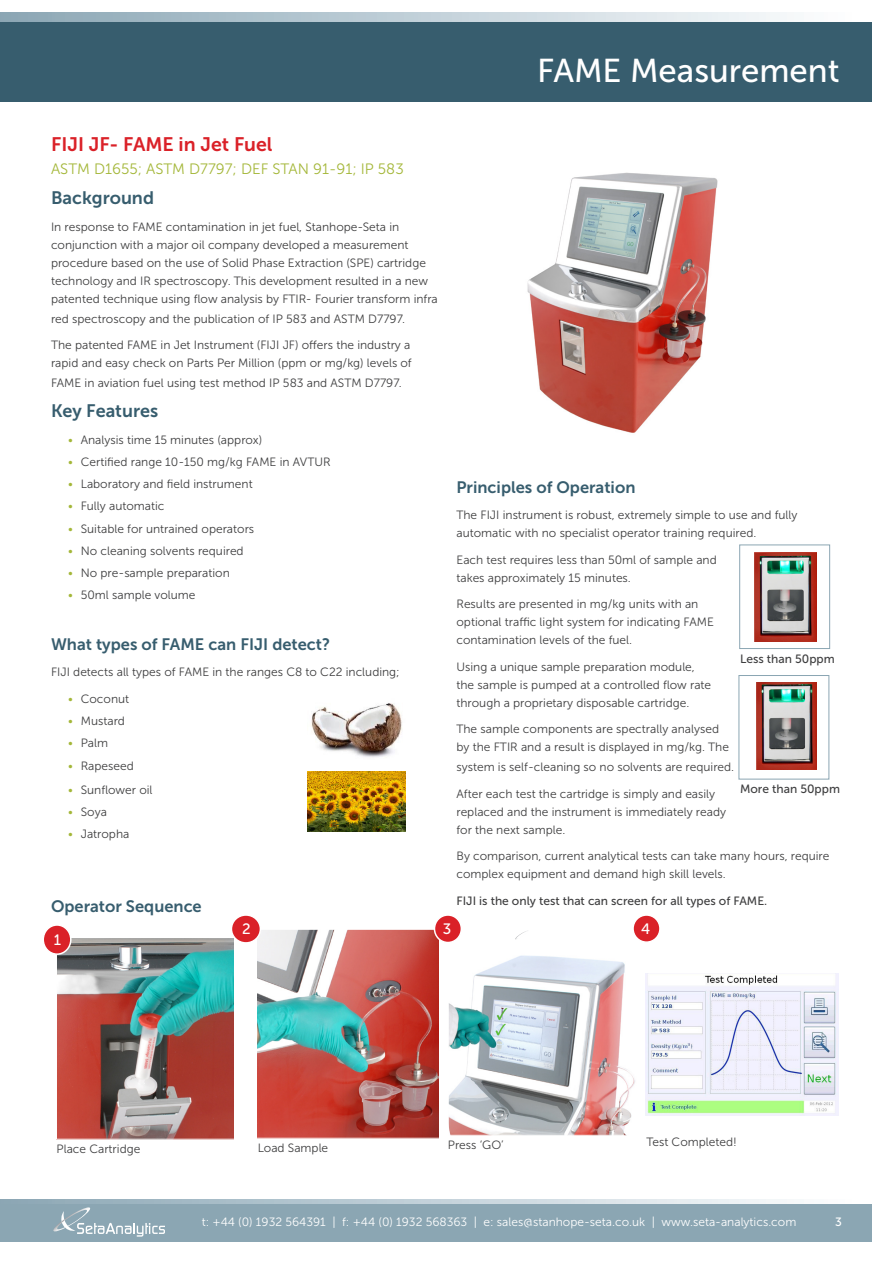
<style>
.page{position:relative;width:893px;height:1263px;background:#fff}
.page>*{position:absolute;margin:0;border:0;box-sizing:border-box;transform-origin:0 0}
.t1{font:33px "Museo Sans 500";color:#fff}
.Heading_1{font:19.5px "Museo Sans 700";color:#da2128}
.Heading_1-2{font:18px "Museo Sans 700";color:#375d6e}
.Heading_1-3{font:16.5px "Museo Sans 700";color:#375d6e}
.Heading_1-4{font:15px "Museo Sans 300";color:#a4b739}
.BODY{font:15px "Museo Sans 500";color:#fff}
.Heading_1-5{font:12px/18px "Museo Sans 300";color:#3e3e3f}
.t2{font:12px "Museo Sans 300";color:#fff}
.Heading_1-6{font:12px "Museo Sans 500";color:#3e3e3f}
.BODY-2{font:12px "Museo Sans 300";color:#3e3e3f}
.BODY-3{font:12px "Museo Sans 500";color:#3e3e3f}
.Tab___Page_Number{font:12px "Museo Sans 500";color:#fff}
.s1{color:#a4b739}
</style>
<div class="page">
<div style="left:0;top:1199px;width:872px;height:43px;background:#8ba6b3"></div>
<svg style="left:65px;top:1199px;width:807px;height:4px"></svg>
<div style="left:0;top:21px;width:872px;height:81px;background:#375d6e"></div>
<svg style="left:0;top:13px;width:787px;height:8px"></svg>
<img style="left:53px;top:1207px;width:38px;height:24px">
<svg style="left:60px;top:1211px;width:105px;height:25px"></svg>
<img style="left:58px;top:939px;width:175px;height:198px">
<div style="left:56px;top:920px;width:208px;height:219px;border:1px solid #fff"></div>
<div style="left:43px;top:925px;width:28px;height:29px;background:#da2128;border-radius:50%"></div>
<div style="left:43px;top:924px;width:29px;height:31px;border:2px solid #fff;border-radius:50%"></div>
<img style="left:257px;top:931px;width:182px;height:205px">
<div style="left:246px;top:929px;width:217px;height:209px;border:1px solid #fff"></div>
<div style="left:231px;top:915px;width:29px;height:28px;background:#da2128;border-radius:50%"></div>
<div style="left:231px;top:914px;width:30px;height:30px;border:2px solid #fff;border-radius:50%"></div>
<img style="left:450px;top:944px;width:185px;height:190px">
<div style="left:448px;top:929px;width:203px;height:207px;border:1px solid #fff"></div>
<div style="left:434px;top:915px;width:27px;height:27px;background:#da2128;border-radius:50%"></div>
<div style="left:434px;top:914px;width:28px;height:29px;border:2px solid #fff;border-radius:50%"></div>
<div style="left:633px;top:915px;width:27px;height:27px;background:#da2128;border-radius:50%"></div>
<div style="left:632px;top:914px;width:29px;height:29px;border:2px solid #fff;border-radius:50%"></div>
<img style="left:308px;top:771px;width:97px;height:60px">
<img style="left:645px;top:973px;width:193px;height:142px">
<div style="left:739px;top:544px;width:91px;height:105px;background:#fff;border:1px solid #8ba6b3"></div>
<img style="left:755px;top:553px;width:61px;height:88px">
<div style="left:739px;top:675px;width:90px;height:104px;background:#fff;border:1px solid #8ba6b3"></div>
<img style="left:756px;top:683px;width:60px;height:86px">
<img style="left:527px;top:172px;width:191px;height:261px">
<img style="left:311px;top:703px;width:91px;height:55px">
<h1 class="t1" style="left:537px;top:52px;width:304px">FAME Measurement</h1>
<p class="Heading_1" style="left:51px;top:133px;width:223px">FIJI JF- FAME in Jet Fuel</p>
<p class="Heading_1-4" style="left:51px;top:161px;width:354px">ASTM D1655; ASTM D7797; DEF STAN 91-91; IP 583</p>
<p class="Heading_1-2" style="left:51px;top:188px;width:104px">Background</p>
<p class="Heading_1-5" style="left:51px;top:218px;width:388px">In response to FAME contamination in jet fuel, Stanhope-Seta in conjunction with a major oil company developed a measurement procedure based on the use of Solid Phase Extraction (SPE) cartridge technology and IR spectroscopy. This development resulted in a new patented technique using flow analysis by FTIR- Fourier transform infra</p>
<p class="Heading_1-5" style="left:51px;top:310px;width:355px">red spectroscopy and the publication of IP 583 and ASTM D7797.</p>
<p class="Heading_1-5" style="left:51px;top:336px;width:362px">The patented FAME in Jet Instrument (FIJI JF) offers the industry a rapid and easy check on Parts Per Million (ppm or mg/kg) levels of</p>
<p class="Heading_1-5" style="left:51px;top:374px;width:352px">FAME in aviation fuel using test method IP 583 and ASTM D7797.</p>
<p class="Heading_1-2" style="left:51px;top:401px;width:109px">Key Features</p>
<p class="Heading_1-5" style="left:68px;top:430px;width:196px"><span class="s1">•</span> Analysis time 15 minutes (approx)</p>
<p class="Heading_1-5" style="left:68px;top:453px;width:264px"><span class="s1">•</span> Certified range 10-150 mg/kg FAME in AVTUR</p>
<p class="Heading_1-5" style="left:68px;top:475px;width:186px"><span class="s1">•</span> Laboratory and field instrument</p>
<p class="Heading_1-5" style="left:68px;top:497px;width:98px"><span class="s1">•</span> Fully automatic</p>
<p class="Heading_1-5" style="left:68px;top:519px;width:188px"><span class="s1">•</span> Suitable for untrained operators</p>
<p class="Heading_1-5" style="left:68px;top:542px;width:177px"><span class="s1">•</span> No cleaning solvents required</p>
<p class="Heading_1-5" style="left:68px;top:564px;width:163px"><span class="s1">•</span> No pre-sample preparation</p>
<p class="Heading_1-5" style="left:68px;top:586px;width:129px"><span class="s1">•</span> 50ml sample volume</p>
<p class="Heading_1-3" style="left:51px;top:635px;width:281px">What types of FAME can FIJI detect?</p>
<p class="Heading_1-5" style="left:51px;top:663px;width:350px">FIJI detects all types of FAME in the ranges C8 to C22 including;</p>
<p class="Heading_1-5" style="left:68px;top:690px;width:63px"><span class="s1">•</span> Coconut</p>
<p class="Heading_1-5" style="left:68px;top:712px;width:58px"><span class="s1">•</span> Mustard</p>
<p class="Heading_1-5" style="left:68px;top:734px;width:42px"><span class="s1">•</span> Palm</p>
<p class="Heading_1-5" style="left:68px;top:757px;width:67px"><span class="s1">•</span> Rapeseed</p>
<p class="Heading_1-5" style="left:68px;top:781px;width:86px"><span class="s1">•</span> Sunflower oil</p>
<p class="Heading_1-5" style="left:68px;top:803px;width:40px"><span class="s1">•</span> Soya</p>
<p class="Heading_1-5" style="left:68px;top:825px;width:63px"><span class="s1">•</span> Jatropha</p>
<p class="Heading_1-3" style="left:456px;top:478px;width:180px">Principles of Operation</p>
<p class="Heading_1-5" style="left:456px;top:506px;width:343px">The FIJI instrument is robust, extremely simple to use and fully automatic with no specialist operator training required.</p>
<p class="Heading_1-5" style="left:456px;top:551px;width:262px">Each test requires less than 50ml of sample and takes approximately 15 minutes.</p>
<p class="Heading_1-5" style="left:456px;top:595px;width:259px">Results are presented in mg/kg units with an optional traffic light system for indicating FAME contamination levels of the fuel.</p>
<p class="Heading_1-5" style="left:456px;top:658px;width:256px">Using a unique sample preparation module, the sample is pumped at a controlled flow rate through a proprietary disposable cartridge.</p>
<p class="Heading_1-5" style="left:456px;top:720px;width:274px">The sample components are spectrally analysed by the FTIR and a result is displayed in mg/kg. The</p>
<p class="Heading_1-5" style="left:456px;top:758px;width:279px">system is self-cleaning so no solvents are required.</p>
<p class="Heading_1-5" style="left:456px;top:784px;width:271px">After each test the cartridge is simply and easily replaced and the instrument is immediately ready for the next sample.</p>
<p class="Heading_1-5" style="left:456px;top:847px;width:374px">By comparison, current analytical tests can take many hours, require complex equipment and demand high skill levels.</p>
<p class="Heading_1-6" style="left:456px;top:894px;width:312px">FIJI is the only test that can screen for all types of FAME.</p>
<p class="BODY-3" style="left:740px;top:652px;width:96px">Less than 50ppm</p>
<p class="BODY-3" style="left:740px;top:782px;width:101px">More than 50ppm</p>
<p class="Heading_1-3" style="left:51px;top:897px;width:152px">Operator Sequence</p>
<p class="BODY" style="left:54px;top:931px;width:9px">1</p>
<p class="BODY" style="left:641px;top:921px;width:11px">4</p>
<p class="BODY" style="left:242px;top:921px;width:10px">2</p>
<p class="BODY" style="left:443px;top:921px;width:10px">3</p>
<p class="BODY-2" style="left:57px;top:1142px;width:85px">Place Cartridge</p>
<p class="BODY-2" style="left:258px;top:1141px;width:72px">Load Sample</p>
<p class="BODY-2" style="left:448px;top:1138px;width:57px">Press ‘GO’</p>
<p class="BODY-2" style="left:646px;top:1135px;width:92px">Test Completed!</p>
<p class="t2" style="left:202px;top:1215px;width:596px">t: +44 (0) 1932 564391 | f: +44 (0) 1932 568363 | e: sales@stanhope-seta.co.uk | www.seta-analytics.com</p>
<p class="Tab___Page_Number" style="left:835px;top:1215px;width:8px">3</p>
</div>
